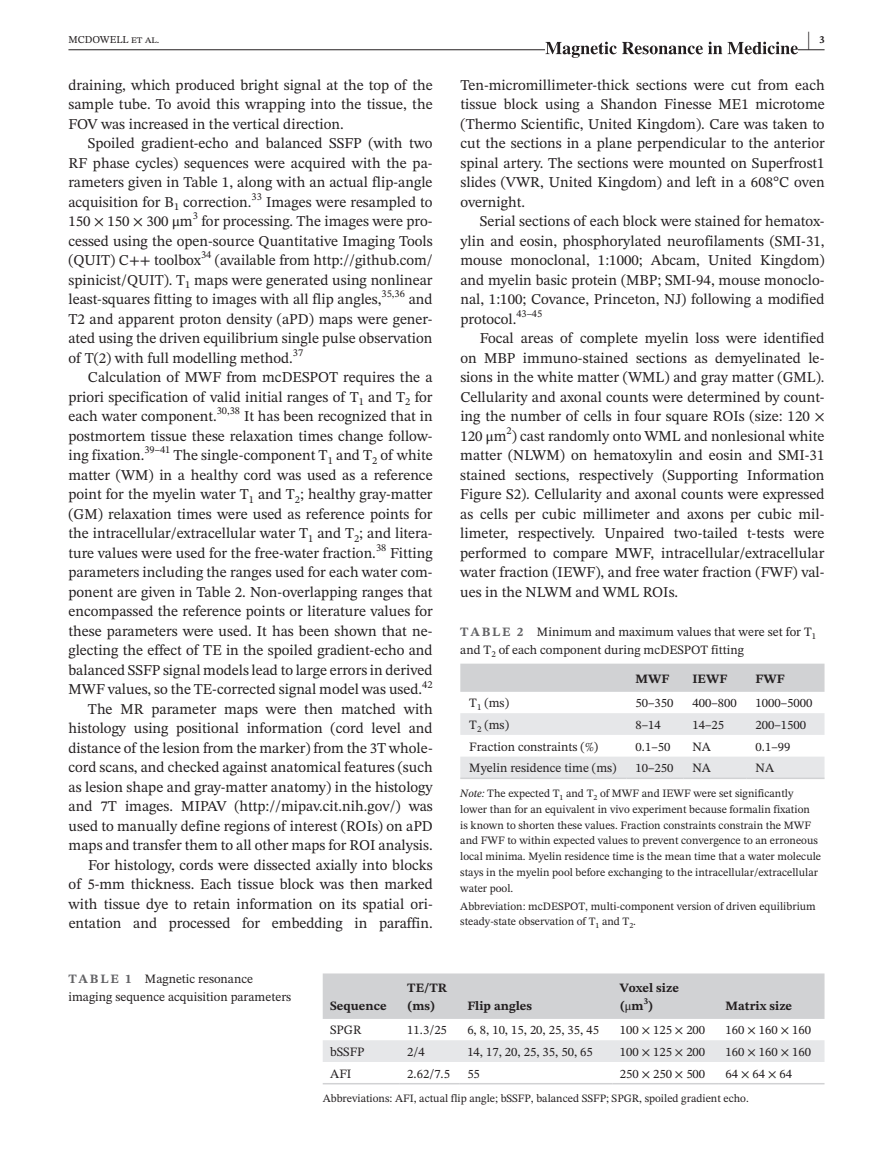
<style>
.page{position:relative;width:893px;height:1174px;background:#fff}
.page>*{position:absolute;margin:0;border:0;box-sizing:border-box;transform-origin:0 0}
.t1{font:700 21px "STIX Two Text";color:#231f20;scale:.42 1}
.t2{font:15px/19.5px "STIX Two Text";color:#231f20;text-align:justify}
.t3{font:12.75px/18px "STIX Two Text";color:#231f20}
.t4{font:700 12.75px/17.2px "STIX Two Text";color:#231f20}
.t5{font:11.25px/15.8px "STIX Two Text";color:#231f20}
.t6{font:10.5px "STIX Two Text";color:#231f20}
.t7{font:700 10.5px "STIX Two Text";color:#231f20}
.t8{font:700 8.85px "STIX Two Text";color:#231f20}
.s1{font-family:"STIX"}
.s2{font-weight:700;color:#636366}
.s3{font-style:italic}
.s4{font-family:"STIX";font-weight:400}
</style>
<div class="page">
<hr style="left:68px;top:49px;width:756px;height:1px;background:#231f20">
<svg style="left:545px;top:42px;width:253px;height:16px"></svg>
<div style="left:323px;top:973px;width:501px;height:46px;background:#d1d2d4"></div>
<div style="left:323px;top:1040px;width:501px;height:22px;background:#e6e7e9"></div>
<hr style="left:323px;top:1083px;width:77px;height:1px;background:#d1d2d4">
<hr style="left:400px;top:1083px;width:60px;height:1px;background:#d1d2d4">
<hr style="left:460px;top:1083px;width:152px;height:1px;background:#d1d2d4">
<hr style="left:612px;top:1083px;width:106px;height:1px;background:#d1d2d4">
<hr style="left:718px;top:1083px;width:106px;height:1px;background:#d1d2d4">
<div style="left:460px;top:663px;width:364px;height:29px;background:#d1d2d4"></div>
<svg style="left:460px;top:713px;width:364px;height:64px"></svg>
<hr style="left:460px;top:777px;width:167px;height:2px;background:#d1d2d4">
<hr style="left:627px;top:777px;width:56px;height:2px;background:#d1d2d4">
<hr style="left:683px;top:777px;width:64px;height:2px;background:#d1d2d4">
<hr style="left:747px;top:777px;width:77px;height:2px;background:#d1d2d4">
<h1 class="t1" style="left:807px;top:24px;width:8px">|</h1>
<p class="t6" style="left:68px;top:32px;width:92px">MCDOWELL et al.</p>
<p class="t7" style="left:819px;top:32px;width:7px">3</p>
<p class="t2" style="left:68px;top:75px;width:366px">draining, which produced bright signal at the top of the sample tube. To avoid this wrapping into the tissue, the FOV was increased in the vertical direction.</p>
<p class="t2" style="left:68px;top:133px;width:366px;text-indent:20px">Spoiled gradient-echo and balanced SSFP (with two RF phase cycles) sequences were acquired with the pa&shy;rameters given in Table 1, along with an actual flip-angle acquisition for B<sub>1</sub> correction.</p>
<p class="t2" style="left:460px;top:75px;width:366px">Ten-micromillimeter-thick sections were cut from each tissue block using a Shandon Finesse ME1 microtome (Thermo Scientific, United Kingdom). Care was taken to cut the sections in a plane perpendicular to the anterior spinal artery. The sections were mounted on Superfrost1 slides (VWR, United Kingdom) and left in a 608°C oven overnight.</p>
<p class="t2" style="left:460px;top:211px;width:366px;text-indent:20px">Serial sections of each block were stained for hematox&shy;ylin and eosin, phosphorylated neurofilaments (SMI-31, mouse monoclonal, 1:1000; Abcam, United Kingdom) and myelin basic protein (MBP; SMI-94, mouse monoclo&shy;nal, 1:100; Covance, Princeton, NJ) following a modified protocol.<sup>43–45</sup></p>
<p class="t2" style="left:460px;top:328px;width:366px;text-indent:19px">Focal areas of complete myelin loss were identified on MBP immuno-stained sections as demyelinated le&shy;sions in the white matter (WML) and gray matter (GML).<br>Cellularity and axonal counts were determined by count&shy;ing the number of cells in four square ROIs (size: 120 × 120 <span class="s1">μ</span>m ) cast randomly onto WML and nonlesional white</p>
<p class="t6" style="left:252px;top:189px;width:12px">33</p>
<p class="t2" style="left:266px;top:192px;width:168px">Images were resampled to</p>
<p class="t6" style="left:193px;top:208px;width:7px">3</p>
<p class="t2" style="left:68px;top:211px;width:366px;text-indent:133px">for processing. The images were pro&shy;cessed using the open-source Quantitative Imaging Tools (QUIT) C++ toolbox</p>
<p class="t2" style="left:68px;top:211px;width:126px">150 × 150 × 300 <span class="s1">μ</span>m</p>
<p class="t6" style="left:201px;top:247px;width:12px">34</p>
<p class="t2" style="left:68px;top:250px;width:366px;text-indent:146px">(available from http://github.com/ spinicist/QUIT). T<sub>1</sub> maps were generated using nonlinear least-squares fitting to images with all flip angles,</p>
<p class="t6" style="left:381px;top:286px;width:25px">35,36</p>
<p class="t2" style="left:68px;top:289px;width:366px;text-indent:340px">and T2 and apparent proton density (aPD) maps were gener&shy;ated using the driven equilibrium single pulse observation of T(2) with full modelling method.</p>
<p class="t6" style="left:293px;top:345px;width:12px">37</p>
<p class="t2" style="left:68px;top:367px;width:366px;text-indent:20px">Calculation of MWF from mcDESPOT requires the a priori specification of valid initial ranges of T<sub>1</sub> and T<sub>2</sub> for each water component.</p>
<p class="t6" style="left:217px;top:403px;width:25px">30,38</p>
<p class="t2" style="left:68px;top:406px;width:366px;text-indent:176px">It has been recognized that in postmortem tissue these relaxation times change follow&shy;ing fixation.</p>
<p class="t6" style="left:507px;top:423px;width:7px">2</p>
<p class="t2" style="left:460px;top:445px;width:366px">matter (NLWM) on hematoxylin and eosin and SMI-31 stained sections, respectively (Supporting Information Figure S2). Cellularity and axonal counts were expressed as cells per cubic millimeter and axons per cubic mil&shy;limeter, respectively. Unpaired two-tailed t-tests were performed to compare MWF, intracellular/extracellular water fraction (IEWF), and free water fraction (FWF) val&shy;ues in the NLWM and WML ROIs.</p>
<p class="t6" style="left:144px;top:442px;width:28px">39–41</p>
<p class="t2" style="left:68px;top:445px;width:366px;text-indent:105px">The single-component T<sub>1</sub> and T<sub>2</sub> of white matter (WM) in a healthy cord was used as a reference point for the myelin water T<sub>1</sub> and T<sub>2</sub>; healthy gray-matter (GM) relaxation times were used as reference points for the intracellular/extracellular water T<sub>1</sub> and T<sub>2</sub>; and litera&shy;ture values were used for the free-water fraction.</p>
<p class="t6" style="left:376px;top:540px;width:12px">38</p>
<p class="t2" style="left:68px;top:543px;width:366px;text-indent:322px">Fitting parameters including the ranges used for each water com&shy;ponent are given in Table 2. Non-overlapping ranges that encompassed the reference points or literature values for these parameters were used. It has been shown that ne&shy;glecting the effect of TE in the spoiled gradient-echo and balanced SSFP signal models lead to large errors in derived MWF values, so the TE-corrected signal model was used.</p>
<p class="t3" style="left:460px;top:622px;width:357px"><span class="s2">TABLE 2</span> Minimum and maximum values that were set for T<sub>1 </sub>and T<sub>2</sub> of each component during mcDESPOT fitting</p>
<p class="t4" style="left:636px;top:670px;width:35px">MWF</p>
<p class="t4" style="left:692px;top:670px;width:36px">IEWF</p>
<p class="t4" style="left:756px;top:670px;width:31px">FWF</p>
<p class="t3" style="left:469px;top:694px;width:41px">T<sub>1</sub> (ms)</p>
<p class="t3" style="left:636px;top:694px;width:39px">50–350</p>
<p class="t3" style="left:692px;top:694px;width:46px">400–800</p>
<p class="t3" style="left:756px;top:694px;width:58px">1000–5000</p>
<p class="t3" style="left:469px;top:715px;width:41px">T<sub>2</sub> (ms)</p>
<p class="t3" style="left:636px;top:715px;width:27px">8–14</p>
<p class="t3" style="left:692px;top:715px;width:33px">14–25</p>
<p class="t3" style="left:756px;top:715px;width:52px">200–1500</p>
<p class="t3" style="left:469px;top:737px;width:130px">Fraction constraints (%)</p>
<p class="t3" style="left:636px;top:737px;width:36px">0.1–50</p>
<p class="t3" style="left:692px;top:737px;width:20px">NA</p>
<p class="t3" style="left:756px;top:737px;width:36px">0.1–99</p>
<p class="t3" style="left:469px;top:759px;width:149px">Myelin residence time (ms)</p>
<p class="t3" style="left:636px;top:759px;width:39px">10–250</p>
<p class="t3" style="left:692px;top:759px;width:20px">NA</p>
<p class="t3" style="left:756px;top:759px;width:20px">NA</p>
<p class="t5" style="left:460px;top:785px;width:362px"><span class="s3">Note:</span> The expected T<sub>1</sub> and T<sub>2</sub> of MWF and IEWF were set significantly lower than for an equivalent in vivo experiment because formalin fixation<br>is known to shorten these values. Fraction constraints constrain the MWF and FWF to within expected values to prevent convergence to an erroneous local minima. Myelin residence time is the mean time that a water molecule stays in the myelin pool before exchanging to the intracellular/extracellular water pool.</p>
<p class="t5" style="left:460px;top:898px;width:357px">Abbreviation: mcDESPOT, multi-component version of driven equilibrium steady-state observation of T<sub>1</sub> and T<sub>2</sub>.</p>
<p class="t6" style="left:422px;top:676px;width:12px">42</p>
<p class="t2" style="left:68px;top:699px;width:366px;text-align:right">The MR parameter maps were then matched with histology using positional information (cord level and distance of the lesion from the marker) from the 3T whole&shy;cord scans, and checked against anatomical features (such as lesion shape and gray-matter anatomy) in the histology and 7T images. MIPAV (http://mipav.cit.nih.gov/) was used to manually define regions of interest (ROIs) on aPD maps and transfer them to all other maps for ROI analysis.<br>For histology, cords were dissected axially into blocks<br>of 5-mm thickness. Each tissue block was then marked with tissue dye to retain information on its spatial ori&shy;entation and processed for embedding in paraffin.</p>
<p class="t3" style="left:68px;top:970px;width:224px"><span class="s2">TABLE 1</span> Magnetic resonance imaging sequence acquisition parameters</p>
<p class="t4" style="left:330px;top:997px;width:58px">Sequence</p>
<p class="t4" style="left:407px;top:980px;width:41px">TE/TR (ms)</p>
<p class="t4" style="left:467px;top:997px;width:66px">Flip angles</p>
<p class="t4" style="left:620px;top:980px;width:61px">Voxel size (<span class="s4">μ</span>m )</p>
<p class="t8" style="left:644px;top:994px;width:6px">3</p>
<p class="t4" style="left:725px;top:997px;width:68px">Matrix size</p>
<p class="t3" style="left:330px;top:1021px;width:33px">SPGR</p>
<p class="t3" style="left:407px;top:1021px;width:41px">11.3/25</p>
<p class="t3" style="left:467px;top:1021px;width:133px">6, 8, 10, 15, 20, 25, 35, 45</p>
<p class="t3" style="left:620px;top:1021px;width:87px">100 × 125 × 200</p>
<p class="t3" style="left:725px;top:1021px;width:87px">160 × 160 × 160</p>
<p class="t3" style="left:330px;top:1042px;width:36px">bSSFP</p>
<p class="t3" style="left:407px;top:1042px;width:19px">2/4</p>
<p class="t3" style="left:467px;top:1042px;width:127px">14, 17, 20, 25, 35, 50, 65</p>
<p class="t3" style="left:620px;top:1042px;width:87px">100 × 125 × 200</p>
<p class="t3" style="left:725px;top:1042px;width:87px">160 × 160 × 160</p>
<p class="t3" style="left:330px;top:1064px;width:23px">AFI</p>
<p class="t3" style="left:407px;top:1064px;width:44px">2.62/7.5</p>
<p class="t3" style="left:467px;top:1064px;width:14px">55</p>
<p class="t3" style="left:620px;top:1064px;width:87px">250 × 250 × 500</p>
<p class="t3" style="left:725px;top:1064px;width:68px">64×64×64</p>
<p class="t5" style="left:323px;top:1090px;width:428px">Abbreviations: AFI, actual flip angle; bSSFP, balanced SSFP; SPGR, spoiled gradient echo.</p>
</div>
